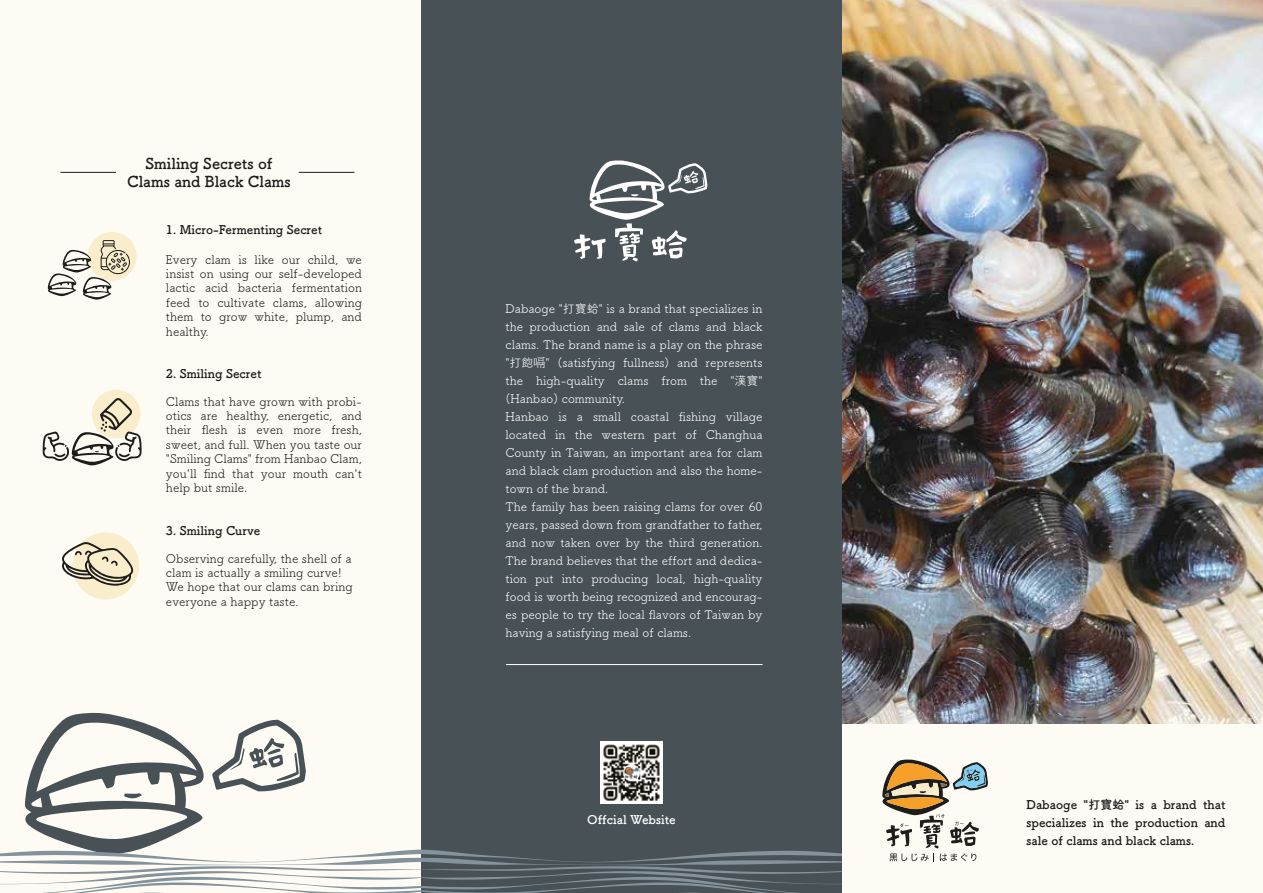
<style>
.page{position:relative;width:1263px;height:893px;background:#fff}
.page>*{position:absolute;margin:0;border:0;box-sizing:border-box;transform-origin:0 0}
.t1{font:700 15px/18px "Tsuku B Rd Gothic";color:#1d1d1b;text-align:center}
.t2{font:12px/18px "Tsuku B Rd Gothic";color:#fff}
.t3{font:12px/14.4px "Tsuku B Rd Gothic";color:#1d1d1b;text-align:justify}
.t4{font:700 12px/18px "Tsuku B Rd Gothic";color:#1d1d1b;text-align:justify}
.t5{font:700 12px "Tsuku B Rd Gothic";color:#fff}
.s1{font-family:"Adobe Ming Std";font-weight:300}
</style>
<div class="page">
<div style="left:842px;top:724px;width:421px;height:169px;background:#fdfbf4"></div>
<div style="left:0;top:0;width:421px;height:893px;background:#fdfbf4"></div>
<img style="left:842px;top:0;width:421px;height:724px">
<div style="left:421px;top:0;width:421px;height:893px;background:#485156"></div>
<svg style="left:574px;top:160px;width:133px;height:102px"></svg>
<hr style="left:506px;top:664px;width:256px;height:1px;background:#fff">
<svg style="left:882px;top:759px;width:106px;height:102px"></svg>
<div style="left:88px;top:232px;width:48px;height:49px;background:#f9edcb;border-radius:50%"></div>
<svg style="left:48px;top:240px;width:82px;height:60px"></svg>
<div style="left:92px;top:390px;width:48px;height:48px;background:#f9edcb;border-radius:50%"></div>
<svg style="left:43px;top:398px;width:99px;height:67px"></svg>
<div style="left:72px;top:532px;width:67px;height:67px;background:#f9edcb;border-radius:50%"></div>
<svg style="left:62px;top:542px;width:71px;height:44px"></svg>
<hr style="left:60px;top:172px;width:56px;height:1px;background:#1d1d1b">
<hr style="left:299px;top:172px;width:55px;height:1px;background:#1d1d1b">
<svg style="left:0;top:712px;width:842px;height:181px"></svg>
<p class="t1" style="left:127px;top:153px;width:165px">Smiling Secrets of<br>Clams and Black Clams</p>
<p class="t4" style="left:166px;top:220px;width:158px">1. Micro-Fermenting Secret</p>
<p class="t3" style="left:166px;top:251px;width:197px">Every clam is like our child, we insist on using our self-developed lactic acid bacteria fermentation feed to cultivate clams, allowing them to grow white, plump, and healthy.</p>
<p class="t4" style="left:166px;top:364px;width:97px">2. Smiling Secret</p>
<p class="t3" style="left:166px;top:393px;width:197px">Clams that have grown with probi&shy;otics are healthy, energetic, and their flesh is even more fresh, sweet, and full. When you taste our "Smiling Clams" from Hanbao Clam, you'll find that your mouth can't help but smile.</p>
<p class="t4" style="left:166px;top:520px;width:96px">3. Smiling Curve</p>
<p class="t3" style="left:166px;top:550px;width:188px;text-align:left">Observing carefully, the shell of a clam is actually a smiling curve!<br>We hope that our clams can bring everyone a happy taste.</p>
<p class="t2" style="left:505px;top:299px;width:258px">Dabaoge "打寶蛤" is a brand that specializes in the production and sale of clams and black clams. The brand name is a play on the phrase "打飽<span class="s1">嗝</span>" (satisfying fullness) and represents the high-quality clams from the "漢寶" (Hanbao) community.<br>Hanbao is a small coastal fishing village located in the western part of Changhua County in Taiwan, an important area for clam and black clam production and also the home&shy;town of the brand.<br>The family has been raising clams for over 60 years, passed down from grandfather to father, and now taken over by the third generation.<br>The brand believes that the effort and dedica&shy;tion put into producing local, high-quality food is worth being recognized and encourag&shy;es people to try the local flavors of Taiwan by having a satisfying meal of clams.</p>
<p class="t5" style="left:587px;top:810px;width:90px">Offcial Website</p>
<p class="t4" style="left:1026px;top:795px;width:200px">Dabaoge "打寶蛤" is a brand that specializes in the production and sale of clams and black clams.</p>
</div>
